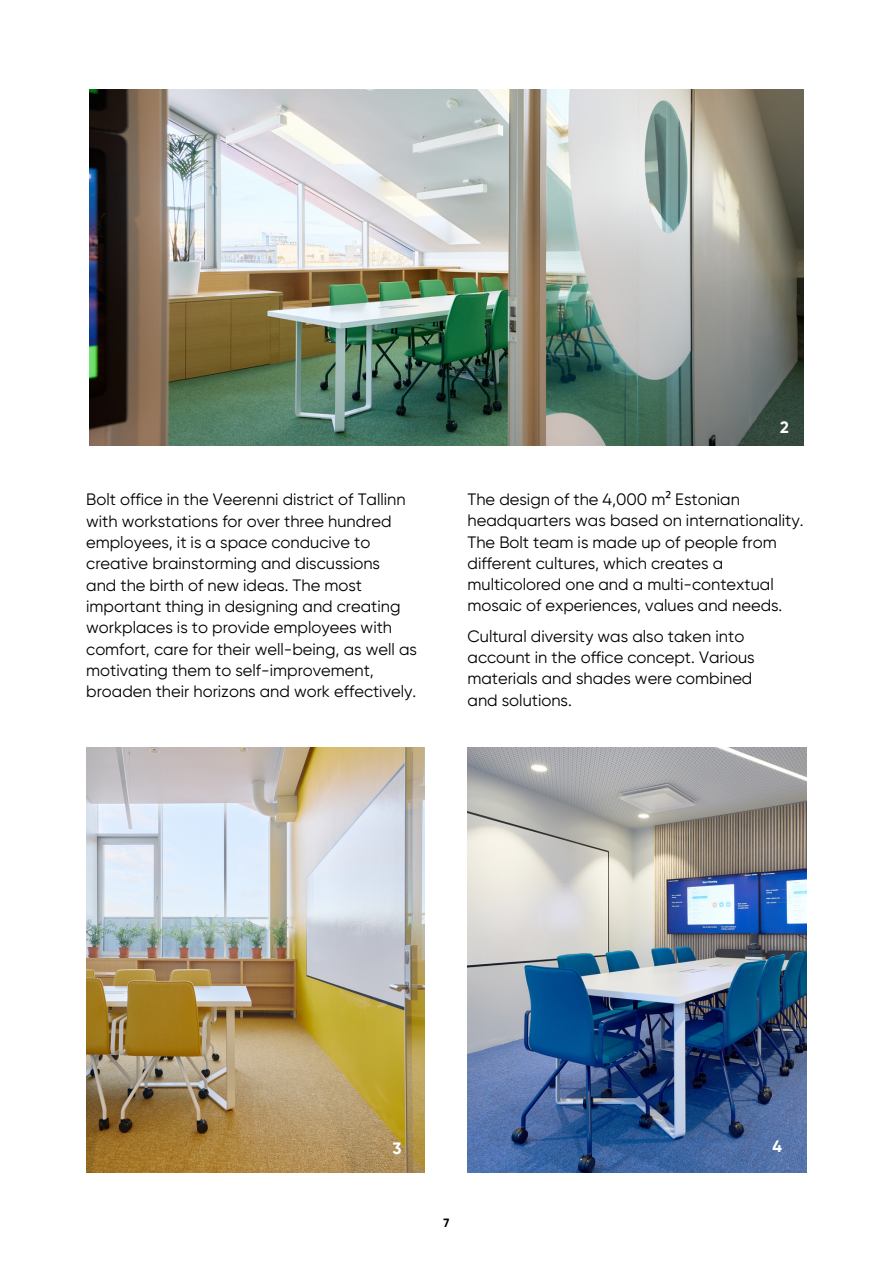
<style>
.page{position:relative;width:893px;height:1264px;background:#fff}
.page>*{position:absolute;margin:0;border:0;box-sizing:border-box;transform-origin:0 0}
.t1{font:16.5px/21.3px "Gilroy";color:#000}
.t2{font:700 16.5px "Gilroy";color:#fff}
.t3{font:700 12px "Gilroy";color:#000}
.s1{font-family:"Noto Sans"}
</style>
<div class="page">
<img style="left:86px;top:748px;width:339px;height:424px">
<img style="left:89px;top:89px;width:714px;height:357px">
<img style="left:467px;top:748px;width:339px;height:424px">
<p class="t1" style="left:86px;top:489px;width:321px">Bolt office in the Veerenni district of Tallinn</p>
<p class="t1" style="left:86px;top:510px;width:307px">with workstations for over three hundred employees, it is a space conducive to creative brainstorming and discussions</p>
<p class="t1" style="left:86px;top:574px;width:332px">and the birth of new ideas. The most important thing in designing and creating workplaces is to provide employees with comfort, care for their well-being, as well as motivating them to self-improvement, broaden their horizons and work effectively.</p>
<p class="t2" style="left:780px;top:417px;width:10px">2</p>
<p class="t1" style="left:467px;top:489px;width:337px">The design of the 4,000 m<span class="s1">²</span> Estonian headquarters was based on internationality.<br>The Bolt team is made up of people from different cultures, which creates a multicolored one and a multi-contextual mosaic of experiences, values and needs.</p>
<p class="t1" style="left:467px;top:625px;width:289px">Cultural diversity was also taken into account in the office concept. Various materials and shades were combined</p>
<p class="t1" style="left:467px;top:689px;width:106px">and solutions.</p>
<p class="t2" style="left:392px;top:1137px;width:10px">3</p>
<p class="t2" style="left:772px;top:1136px;width:11px">4</p>
<p class="t3" style="left:443px;top:1215px;width:7px">7</p>
</div>
